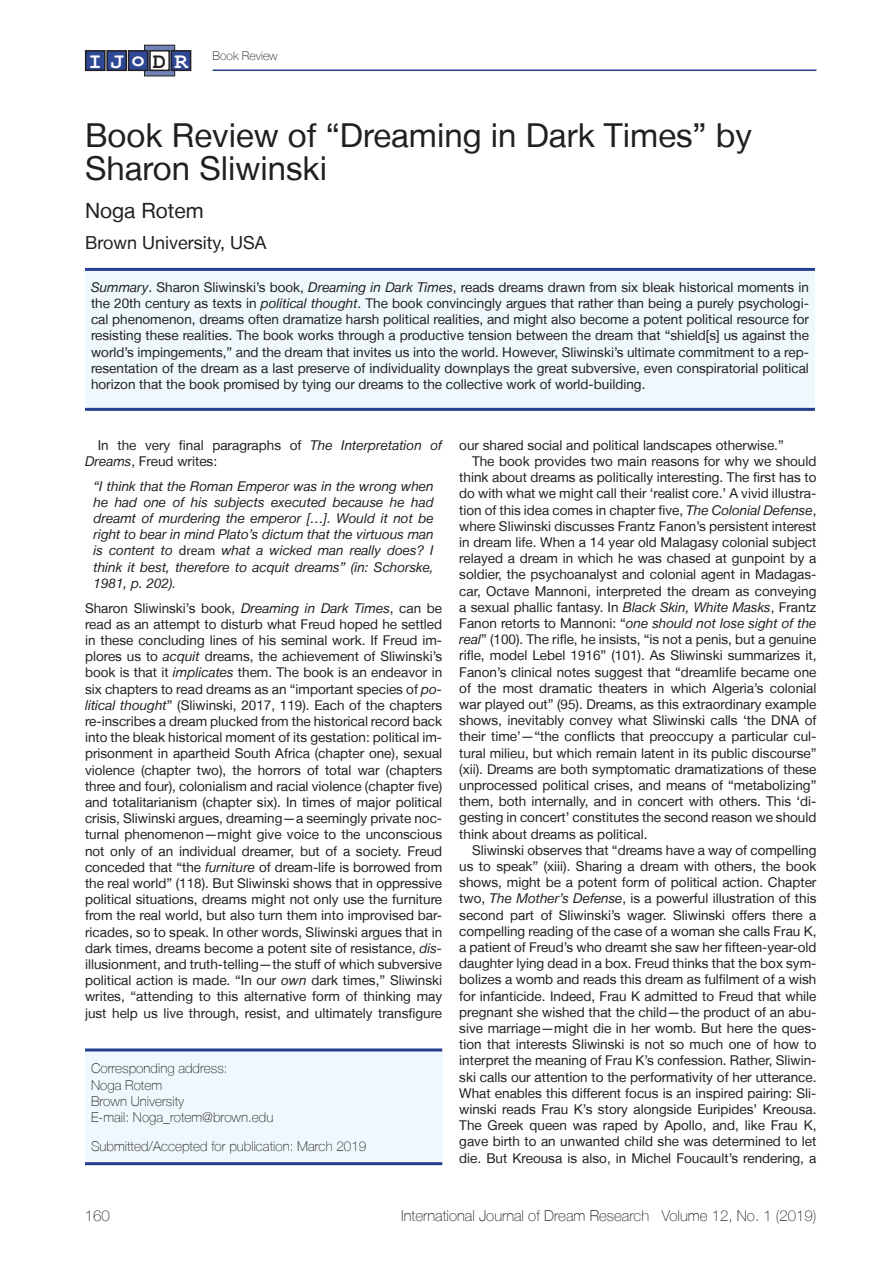
<style>
.page{position:relative;width:893px;height:1263px;background:#fff}
.page>*{position:absolute;margin:0;border:0;box-sizing:border-box;transform-origin:0 0}
.Ü1{font:33px/33px "Helvetica Neue LT";color:#231f20}
.t1{font:700 22.2px "Courier New";letter-spacing:.365em;color:#fff}
.Ü1_Autor{font:21px "Helvetica Neue LT";color:#231f20}
.Ü1_Affiliation{font:18px "Helvetica Neue LT";color:#231f20}
.Fußzeile_rechts{font:100 15px "Helvetica Neue LT";color:#231f20}
.Standard_mit_Einzug{font:13.5px/16.2px "Helvetica Neue LT";color:#231f20;text-align:justify}
.Standard_ohne_Einzug{font:13.5px/16.2px "Helvetica Neue LT";color:#231f20;text-align:justify}
.Abstract{font:13.5px/16.2px "Helvetica Neue LT";color:#231f20;text-align:justify}
.Zitat{font:italic 13.5px/16.2px "Helvetica Neue LT";color:#231f20;text-align:justify}
.InfoBox{font:100 13.5px/16.2px "Helvetica Neue LT";color:#231f20}
.t2{font:100 12px "Helvetica Neue LT";color:#231f20}
.s1{color:#231f20}
.s2{font-style:italic}
.s3{font-family:"Myriad Pro";font-style:normal}
</style>
<div class="page">
<hr style="left:213px;top:70px;width:603px;height:1px;background:#253f8e">
<svg style="left:146px;top:47px;width:27px;height:27px"></svg>
<div style="left:144px;top:45px;width:31px;height:31px;border:1px solid #231f20"></div>
<div style="left:150px;top:51px;width:19px;height:19px;background:#fff"></div>
<div style="left:149px;top:50px;width:21px;height:21px;border:1px solid #231f20"></div>
<div style="left:86px;top:51px;width:19px;height:19px;background:#2f4895"></div>
<div style="left:85px;top:50px;width:21px;height:21px;border:1px solid #231f20"></div>
<div style="left:107px;top:51px;width:19px;height:19px;background:#2f4895"></div>
<div style="left:106px;top:50px;width:21px;height:21px;border:1px solid #231f20"></div>
<div style="left:129px;top:51px;width:19px;height:19px;background:#2f4895"></div>
<div style="left:128px;top:50px;width:20px;height:21px;border:1px solid #231f20"></div>
<div style="left:171px;top:51px;width:20px;height:19px;background:#2f4895"></div>
<div style="left:171px;top:50px;width:20px;height:21px;border:1px solid #231f20"></div>
<div style="left:85px;top:1050px;width:357px;height:114px;background:#eef8fd"></div>
<hr style="left:85px;top:1048px;width:357px;height:3px;background:#253f8e">
<hr style="left:85px;top:1162px;width:357px;height:3px;background:#253f8e">
<div style="left:85px;top:269px;width:730px;height:140px;background:#eef8fd"></div>
<hr style="left:85px;top:268px;width:730px;height:3px;background:#253f8e">
<hr style="left:85px;top:408px;width:730px;height:3px;background:#253f8e">
<h2 class="t1" style="left:89px;top:47px;width:101px">IJo<span class="s1">D</span>R</h2>
<p class="t2" style="left:213px;top:49px;width:67px">Book Review</p>
<p class="Ü1" style="left:85px;top:118px;width:668px">Book Review of “Dreaming in Dark Times” by<br>Sharon Sliwinski</p>
<p class="Ü1_Autor" style="left:85px;top:198px;width:120px">Noga Rotem</p>
<p class="Ü1_Affiliation" style="left:85px;top:231px;width:183px">Brown University, USA</p>
<p class="Abstract" style="left:91px;top:279px;width:719px"><span class="s2">Summary</span>. Sharon Sliwinski’s book, <span class="s2">Dreaming in Dark Times</span>, reads dreams drawn from six bleak historical moments in the 20th century as texts in <span class="s2">political thought</span>. The book convincingly argues that rather than being a purely psychologi&shy;cal phenomenon, dreams often dramatize harsh political realities, and might also become a potent political resource for resisting these realities. The book works through a productive tension between the dream that “shield[s] us against the world’s impingements,” and the dream that invites us into the world. However, Sliwinski’s ultimate commitment to a rep&shy;resentation of the dream as a last preserve of individuality downplays the great subversive, even conspiratorial political horizon that the book promised by tying our dreams to the collective work of world-building.</p>
<p class="Standard_mit_Einzug" style="left:85px;top:437px;width:359px;text-indent:13px">In the very final paragraphs of <span class="s2">The Interpretation of<br>Dreams</span>, Freud writes:</p>
<p class="Zitat" style="left:94px;top:478px;width:342px">“I think that the Roman Emperor was in the wrong when he had one of his subjects executed because he had dreamt of murdering the emperor […]. Would it not be right to bear in mind Plato’s dictum that the virtuous man is content to <span class="s3">dream</span> what a wicked man really does? I think it best, therefore to acquit dreams” (in: Schorske, 1981, p. 202).</p>
<p class="Standard_ohne_Einzug" style="left:85px;top:599px;width:359px">Sharon Sliwinski’s book, <span class="s2">Dreaming in Dark Times</span>, can be read as an attempt to disturb what Freud hoped he settled in these concluding lines of his seminal work. If Freud im&shy;plores us to <span class="s2">acquit</span> dreams, the achievement of Sliwinski’s book is that it <span class="s2">implicates</span> them. The book is an endeavor in six chapters to read dreams as an “important species of <span class="s2">po&shy;litical thought</span>” (Sliwinski, 2017, 119). Each of the chapters re-inscribes a dream plucked from the historical record back into the bleak historical moment of its gestation: political im&shy;prisonment in apartheid South Africa (chapter one), sexual violence (chapter two), the horrors of total war (chapters three and four), colonialism and racial violence (chapter five) and totalitarianism (chapter six). In times of major political crisis, Sliwinski argues, dreaming—a seemingly private noc&shy;turnal phenomenon—might give voice to the unconscious not only of an individual dreamer, but of a society. Freud conceded that “the <span class="s2">furniture</span> of dream-life is borrowed from the real world” (118). But Sliwinski shows that in oppressive political situations, dreams might not only use the furniture from the real world, but also turn them into improvised bar&shy;ricades, so to speak. In other words, Sliwinski argues that in dark times, dreams become a potent site of resistance, <span class="s2">dis&shy;</span>illusionment, and truth-telling—the stuff of which subversive political action is made. “In our <span class="s2">own</span> dark times,” Sliwinski writes, “attending to this alternative form of thinking may just help us live through, resist, and ultimately transfigure</p>
<p class="InfoBox" style="left:91px;top:1060px;width:184px">Corresponding address:<br>Noga Rotem<br>Brown University<br>E-mail: Noga_rotem@brown.edu</p>
<p class="InfoBox" style="left:91px;top:1138px;width:277px">Submitted/Accepted for publication: March 2019</p>
<p class="Standard_ohne_Einzug" style="left:459px;top:437px;width:326px">our shared social and political landscapes otherwise.”</p>
<p class="Standard_mit_Einzug" style="left:459px;top:453px;width:359px;text-indent:13px">The book provides two main reasons for why we should think about dreams as politically interesting. The first has to do with what we might call their ‘realist core.’ A vivid illustra&shy;tion of this idea comes in chapter five, <span class="s2">The Colonial Defense</span>, where Sliwinski discusses Frantz Fanon’s persistent interest in dream life. When a 14 year old Malagasy colonial subject relayed a dream in which he was chased at gunpoint by a soldier, the psychoanalyst and colonial agent in Madagas&shy;car, Octave Mannoni, interpreted the dream as conveying a sexual phallic fantasy. In <span class="s2">Black Skin, White Masks</span>, Frantz Fanon retorts to Mannoni: “<span class="s2">one should not lose sight of the real</span>” (100). The rifle, he insists, “is not a penis, but a genuine rifle, model Lebel 1916” (101). As Sliwinski summarizes it, Fanon’s clinical notes suggest that “dreamlife became one of the most dramatic theaters in which Algeria’s colonial war played out” (95). Dreams, as this extraordinary example shows, inevitably convey what Sliwinski calls ‘the DNA of their time’—“the conflicts that preoccupy a particular cul&shy;tural milieu, but which remain latent in its public discourse” (xii). Dreams are both symptomatic dramatizations of these unprocessed political crises, and means of “metabolizing” them, both internally, and in concert with others. This ‘di&shy;gesting in concert’ constitutes the second reason we should think about dreams as political.</p>
<p class="Standard_mit_Einzug" style="left:459px;top:842px;width:359px;text-indent:13px">Sliwinski observes that “dreams have a way of compelling us to speak” (xiii). Sharing a dream with others, the book shows, might be a potent form of political action. Chapter two, <span class="s2">The Mother’s Defense</span>, is a powerful illustration of this second part of Sliwinski’s wager. Sliwinski offers there a compelling reading of the case of a woman she calls Frau K, a patient of Freud’s who dreamt she saw her fifteen-year-old daughter lying dead in a box. Freud thinks that the box sym&shy;bolizes a womb and reads this dream as fulfilment of a wish for infanticide. Indeed, Frau K admitted to Freud that while pregnant she wished that the child—the product of an abu&shy;sive marriage—might die in her womb. But here the ques&shy;tion that interests Sliwinski is not so much one of how to interpret the meaning of Frau K’s confession. Rather, Sliwin&shy;ski calls our attention to the performativity of her utterance.<br>What enables this different focus is an inspired pairing: Sli&shy;winski reads Frau K’s story alongside Euripides’ Kreousa.<br>The Greek queen was raped by Apollo, and, like Frau K, gave birth to an unwanted child she was determined to let die. But Kreousa is also, in Michel Foucault’s rendering, a</p>
<p class="Fußzeile_rechts" style="left:85px;top:1207px;width:27px">160</p>
<p class="Fußzeile_rechts" style="left:401px;top:1207px;width:417px">International Journal of Dream Research Volume 12, No. 1 (2019)</p>
</div>
